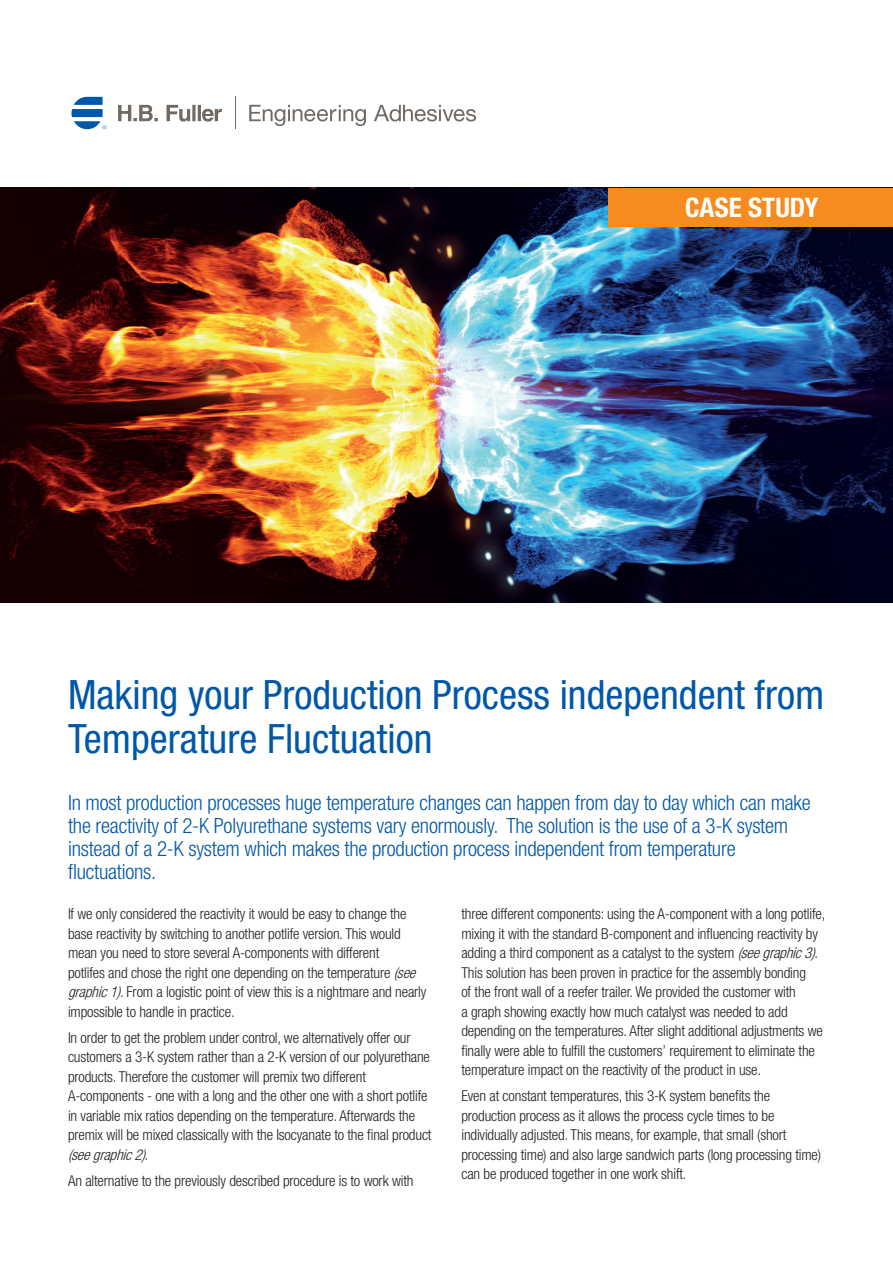
<style>
.page{position:relative;width:893px;height:1263px;background:#fff}
.page>*{position:absolute;margin:0;border:0;box-sizing:border-box;transform-origin:0 0}
.t1{font:condensed 40.5px/43.2px "Helvetica Neue LT Std";color:#0157a8}
.t2{font:700 condensed 27px "Helvetica Neue LT Std";color:#fff}
.t3{font:300 condensed 21px/23.2px "Helvetica Neue LT Std";letter-spacing:-.01em;color:#0157a8}
.t4{font:300 condensed 15px/19.5px "Helvetica Neue LT Std";letter-spacing:-.01em;color:#231f20}
.s1{font-style:italic}
</style>
<div class="page">
<svg style="left:118px;top:105px;width:104px;height:17px"></svg>
<svg style="left:71px;top:97px;width:35px;height:32px"></svg>
<hr style="left:235px;top:97px;width:1px;height:32px;background:#716963">
<svg style="left:249px;top:105px;width:117px;height:21px"></svg>
<svg style="left:374px;top:105px;width:102px;height:16px"></svg>
<img style="left:0;top:188px;width:893px;height:415px">
<div style="left:609px;top:188px;width:284px;height:39px;background:#f68c1f"></div>
<h2 class="t2" style="left:685px;top:191px;width:135px">CASE STUDY</h2>
<h1 class="t1" style="left:68px;top:673px;width:758px">Making your Production Process independent from<br>Temperature Fluctuation</h1>
<p class="t3" style="left:68px;top:790px;width:744px">In most production processes huge temperature changes can happen from day to day which can make the reactivity of 2-K Polyurethane systems vary enormously. The solution is the use of a 3-K system instead of a 2-K system which makes the production process independent from temperature fluctuations.</p>
<p class="t4" style="left:68px;top:904px;width:360px">If we only considered the reactivity it would be easy to change the base reactivity by switching to another potlife version. This would mean you need to store several A-components with different<br>potlifes and chose the right one depending on the temperature <span class="s1">(see graphic1)</span>. From a logistic point of view this is a nightmare and nearly impossible to handle in practice.</p>
<p class="t4" style="left:68px;top:1028px;width:365px">In order to get the problem under control, we alternatively offer our customers a 3-K system rather than a 2-K version of our polyurethane products. Therefore the customer will premix two different A-components - one with a long and the other one with a short potlife in variable mix ratios depending on the temperature. Afterwards the premix will be mixed classically with the Isocyanate to the final product <span class="s1">(seegraphic2)</span>.</p>
<p class="t4" style="left:68px;top:1171px;width:347px">An alternative to the previously described procedure is to work with</p>
<p class="t4" style="left:461px;top:904px;width:366px">three different components: using the A-component with a long potlife, mixing it with the standard B-component and influencing reactivity by adding a third component as a catalyst to the system <span class="s1">(seegraphic3)</span>.<br>This solution has been proven in practice for the assembly bonding<br>of the front wall of a reefer trailer. We provided the customer with<br>a graph showing exactly how much catalyst was needed to add depending on the temperatures. After slight additional adjustments we finally were able to fulfill the customers’ requirement to eliminate the temperature impact on the reactivity of the product in use.</p>
<p class="t4" style="left:461px;top:1086px;width:361px">Even at constant temperatures, this 3-K system benefits the production process as it allows the process cycle times to be individually adjusted. This means, for example, that small (short processing time) and also large sandwich parts (long processing time) can be produced together in one work shift.</p>
</div>
